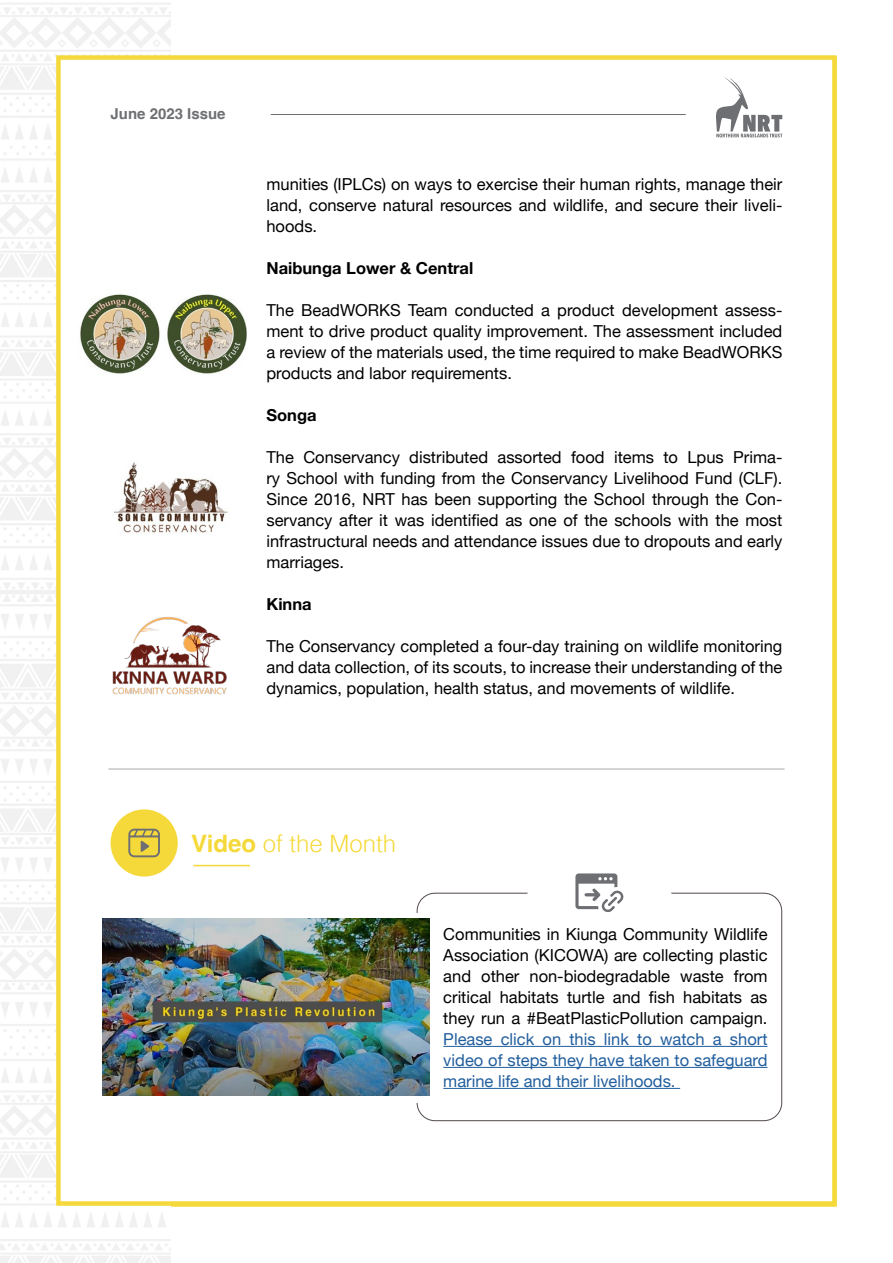
<style>
.page{position:relative;width:893px;height:1263px;background:#fff}
.page>*{position:absolute;margin:0;border:0;box-sizing:border-box;transform-origin:0 0}
.t1{font:300 24px "Helvetica";color:#f5d93a}
.t2{font:16.5px/21px "Helvetica Neue";color:#000;text-align:justify}
.t3{font:16.5px/21px "Helvetica Neue";color:#215e9e;text-align:justify}
.t4{font:700 16.5px "Helvetica Neue";color:#000}
.t5{font:700 15px "Helvetica";color:#6e6f72}
.s1{font-weight:700}
</style>
<div class="page">
<div style="left:56px;top:55px;width:781px;height:1151px;background:#fff;border:4px solid #f5d93a"></div>
<svg style="left:716px;top:78px;width:66px;height:59px"></svg>
<hr style="left:271px;top:114px;width:415px;height:1px;background:#6e6f72">
<img style="left:114px;top:462px;width:114px;height:71px">
<img style="left:80px;top:294px;width:80px;height:80px">
<img style="left:167px;top:294px;width:80px;height:80px">
<img style="left:112px;top:616px;width:115px;height:79px">
<hr style="left:443px;top:1046px;width:324px;height:1px;background:#215e9e">
<hr style="left:443px;top:1067px;width:324px;height:1px;background:#215e9e">
<hr style="left:443px;top:1088px;width:237px;height:1px;background:#215e9e">
<div style="left:111px;top:809px;width:67px;height:67px;background:#f5d93a;border-radius:50%"></div>
<hr style="left:193px;top:865px;width:57px;height:1px;background:#f5d93a">
<svg style="left:128px;top:829px;width:32px;height:28px"></svg>
<hr style="left:108px;top:769px;width:676px;height:1px;background:#a7a9ac">
<svg style="left:575px;top:873px;width:48px;height:39px"></svg>
<img style="left:102px;top:919px;width:328px;height:176px">
<p class="t5" style="left:111px;top:104px;width:139px">October 2022 Issue</p>
<p class="t5" style="left:111px;top:104px;width:117px">June 2023 Issue</p>
<p class="t2" style="left:266px;top:175px;width:517px">munities (IPLCs) on ways to exercise their human rights, manage their land, conserve natural resources and wildlife, and secure their liveli&shy;hoods.</p>
<p class="t4" style="left:266px;top:255px;width:208px">Naibunga Lower &amp; Central</p>
<p class="t2" style="left:266px;top:301px;width:517px">The BeadWORKS Team conducted a product development assess&shy;ment to drive product quality improvement. The assessment included a review of the materials used, the time required to make BeadWORKS products and labor requirements.</p>
<p class="t4" style="left:266px;top:402px;width:52px">Songa</p>
<p class="t2" style="left:266px;top:448px;width:517px">The Conservancy distributed assorted food items to Lpus Prima&shy;ry School with funding from the Conservancy Livelihood Fund (CLF).<br>Since 2016, NRT has been supporting the School through the Con&shy;servancy after it was identified as one of the schools with the most infrastructural needs and attendance issues due to dropouts and early marriages.</p>
<p class="t4" style="left:266px;top:591px;width:47px">Kinna</p>
<p class="t2" style="left:266px;top:637px;width:517px">The Conservancy completed a four-day training on wildlife monitoring and data collection, of its scouts, to increase their understanding of the dynamics, population, health status, and movements of wildlife.</p>
<h1 class="t1" style="left:191px;top:823px;width:207px"><span class="s1">Video</span> of the Month</h1>
<p class="t2" style="left:443px;top:924px;width:326px">Communities in Kiunga Community Wildlife Association (KICOWA) are collecting plastic and other non-biodegradable waste from critical habitats turtle and fish habitats as they run a #BeatPlasticPollution campaign.</p>
<p class="t3" style="left:443px;top:1029px;width:326px">Please click on this link to watch a short video of steps they have taken to safeguard marine life and their livelihoods.</p>
</div>
